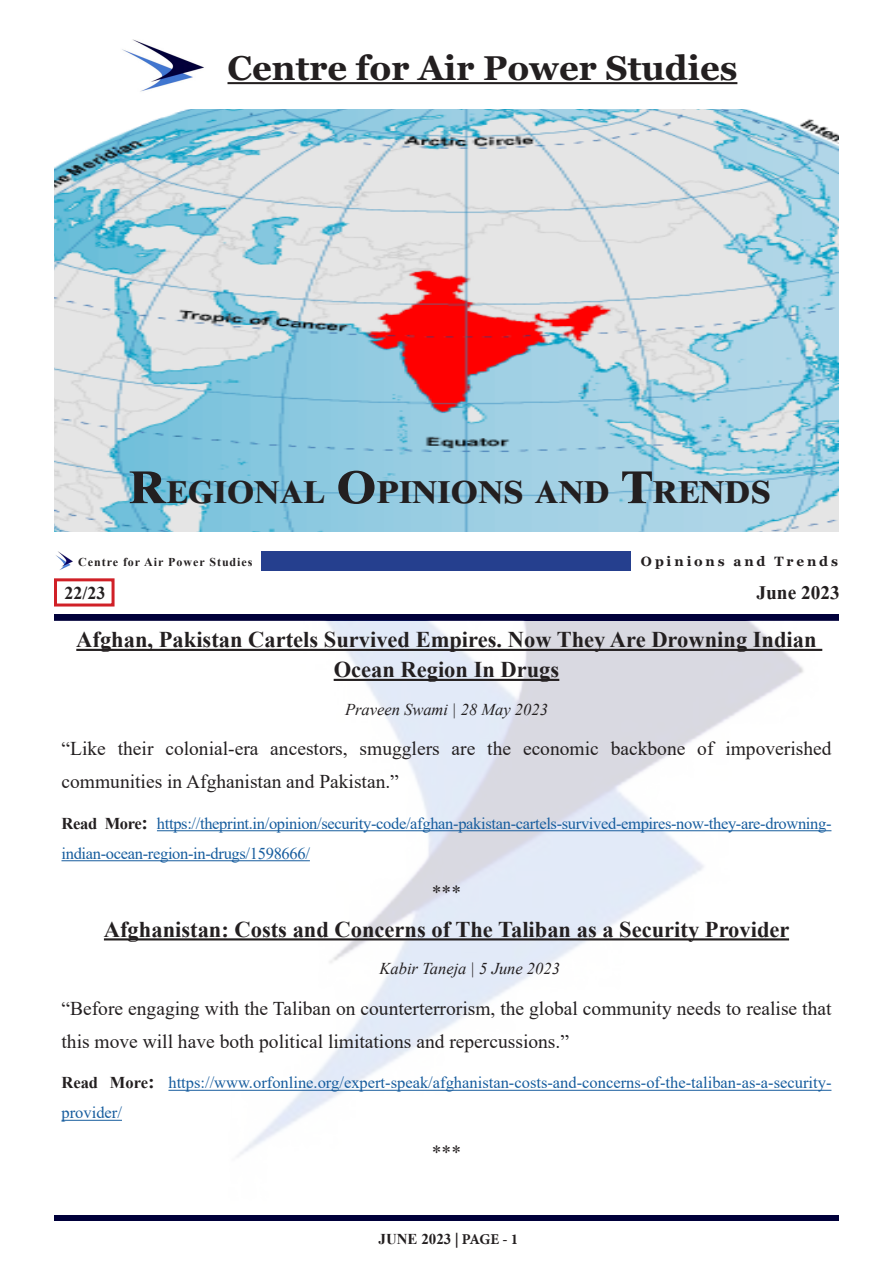
<style>
.page{position:relative;width:893px;height:1263px;background:#fff}
.page>*{position:absolute;margin:0;border:0;box-sizing:border-box;transform-origin:0 0}
.t1{font:700 45px "Times New Roman";letter-spacing:.015em;color:#231f20}
.t2{font:700 34.5px "Georgia";color:#231f20}
.t3{font:700 24px "Aparajita";color:#231f20}
.t4{font:700 22.5px/30px "Times New Roman";color:#231f20;text-align:center}
.t5{font:19.5px/33px "Times New Roman";color:#231f20}
.t6{font:700 18px "Times New Roman";color:#231f20}
.t7{font:16.5px/30px "Times New Roman";letter-spacing:-.02em;color:#175d9e}
.t8{font:16.5px/30px "Times New Roman";color:#175d9e}
.t9{font:italic 16.5px "Times New Roman";color:#231f20}
.t10{font:700 15px "Times New Roman";color:#231f20}
.t11{font:700 13.5px "Georgia";letter-spacing:.215em;color:#231f20}
.t12{font:700 12px "Times New Roman";letter-spacing:.08em;color:#231f20}
.s1{font-size:66px}
.s2{font-weight:700;color:#231f20}
.s3{font-weight:700;font-size:19.5px;color:#231f20}
.s4{font-family:"Minion Pro"}
</style>
<div class="page">
<div style="left:54px;top:1215px;width:784px;height:6px;background:#00003a"></div>
<div style="left:54px;top:578px;width:61px;height:28px;border:3px solid #d02027"></div>
<img style="left:55px;top:109px;width:784px;height:423px">
<hr style="left:227px;top:82px;width:510px;height:2px;background:#231f20">
<img style="left:122px;top:39px;width:82px;height:53px">
<img style="left:56px;top:552px;width:16px;height:18px">
<div style="left:261px;top:551px;width:370px;height:20px;background:#253f8e"></div>
<div style="left:54px;top:614px;width:784px;height:6px;background:#00003a"></div>
<img style="left:54px;top:620px;width:784px;height:537px">
<hr style="left:76px;top:649px;width:746px;height:2px;background:#231f20">
<hr style="left:334px;top:679px;width:225px;height:2px;background:#231f20">
<hr style="left:157px;top:830px;width:674px;height:1px;background:#175d9e">
<hr style="left:62px;top:860px;width:248px;height:1px;background:#175d9e">
<hr style="left:104px;top:938px;width:685px;height:2px;background:#231f20">
<hr style="left:168px;top:1090px;width:663px;height:1px;background:#175d9e">
<hr style="left:62px;top:1120px;width:60px;height:1px;background:#175d9e">
<p class="t2" style="left:227px;top:46px;width:511px">Centre for Air Power Studies</p>
<p class="t1" style="left:129px;top:456px;width:643px"><span class="s1">R</span>egional <span class="s1">O</span>pinions and <span class="s1">T</span>rends</p>
<p class="t12" style="left:78px;top:553px;width:176px">Centre for Air Power Studies</p>
<p class="t11" style="left:641px;top:553px;width:199px">Opinions and Trends</p>
<p class="t6" style="left:64px;top:580px;width:43px">22/23</p>
<p class="t3" style="left:757px;top:578px;width:85px">June 2023</p>
<p class="t4" style="left:76px;top:624px;width:742px">Afghan, Pakistan Cartels Survived Empires. Now They Are Drowning Indian<br>Ocean Region In Drugs</p>
<p class="t9" style="left:345px;top:698px;width:204px">Praveen Swami | 28 May 2023</p>
<p class="t5" style="left:62px;top:732px;width:771px">“Like their colonial-era ancestors, smugglers are the economic backbone of impoverished communities in Afghanistan and Pakistan.”</p>
<p class="t7" style="left:62px;top:808px;width:772px"><span class="s2">Read More</span><span class="s3">:</span> https://theprint.in/opinion/security-code/afghan-pakistan-cartels-survived-empires-now-they-are-drowning&shy;indian-ocean-region-in-drugs/1598666/</p>
<p class="t5" style="left:432px;top:876px;width:31px">***</p>
<p class="t4" style="left:104px;top:914px;width:687px">Afghanistan: Costs and Concerns of The Taliban as a Security Provider</p>
<p class="t9" style="left:380px;top:957px;width:182px">Kabir Taneja | 5 June 2023</p>
<p class="t5" style="left:62px;top:991px;width:771px">“Before engaging with the Taliban on counterterrorism, the global community needs to realise that this move will have both political limitations and repercussions.”</p>
<p class="t8" style="left:62px;top:1067px;width:771px"><span class="s2">Read More</span><span class="s3">:</span> https://www.orfonline.org/expert-speak/afghanistan-costs-and-concerns-of-the-taliban-as-a-security&shy;provider/</p>
<p class="t5" style="left:432px;top:1135px;width:31px">***</p>
<p class="t10" style="left:378px;top:1228px;width:141px">JUNE 2023 <span class="s4">| PAGE - 1</span></p>
</div>
